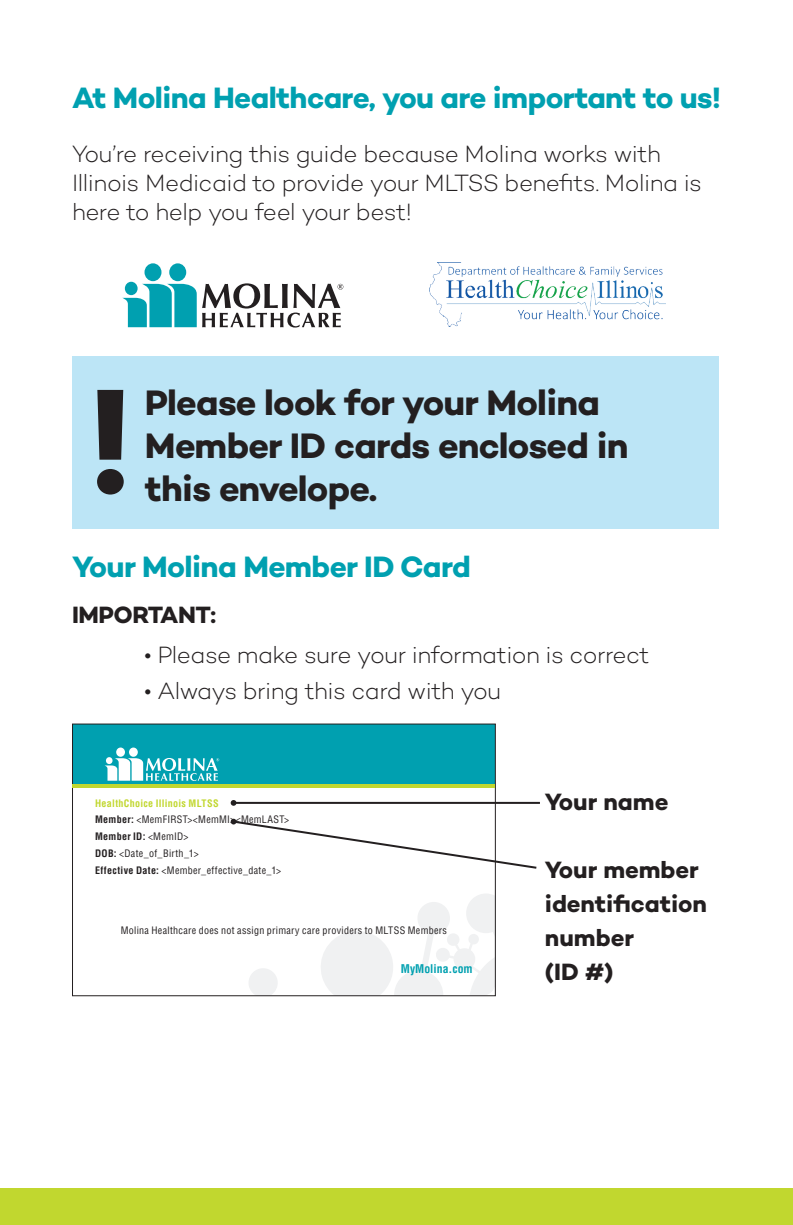
<style>
.page{position:relative;width:793px;height:1225px;background:#fff}
.page>*{position:absolute;margin:0;border:0;box-sizing:border-box;transform-origin:0 0}
.t1{font:700 152.2px "Campton";color:#231f20}
.t2{font:700 36px/43.2px "Campton";letter-spacing:-.02em;color:#231f20}
.t3{font:700 30px "Campton";letter-spacing:-.02em;color:#00a0b0}
.t4{font:300 24px/28.8px "Campton";letter-spacing:-.02em;color:#231f20}
.t5{font:700 24px/34px "Campton";letter-spacing:-.005em;color:#231f20}
.t6{font:700 condensed 11.8px "Helvetica";color:#00a0b0}
.t7{font:condensed 10px/16.8px "Helvetica";letter-spacing:.03em;color:#231f20}
.s1{font-weight:700;color:#c1d72f}
.s2{font-weight:700}
</style>
<div class="page">
<div style="left:72px;top:723px;width:423px;height:61px;background:#00a0b0"></div>
<svg style="left:249px;top:968px;width:29px;height:25px"></svg>
<div style="left:72px;top:356px;width:646px;height:173px;background:#bce5f6"></div>
<div style="left:0;top:1188px;width:792px;height:36px;background:#c1d72f"></div>
<div style="left:169px;top:263px;width:17px;height:18px;background:#00a0b0;border-radius:50%"></div>
<div style="left:144px;top:263px;width:17px;height:18px;background:#00a0b0;border-radius:50%"></div>
<svg style="left:122px;top:283px;width:221px;height:44px"></svg>
<div style="left:125px;top:282px;width:12px;height:13px;background:#00a0b0;border-radius:50%"></div>
<img style="left:429px;top:262px;width:236px;height:64px">
<hr style="left:233px;top:801px;width:306px;height:2px;background:#231f20">
<svg style="left:321px;top:894px;width:172px;height:99px"></svg>
<hr style="left:72px;top:784px;width:423px;height:3px;background:#c1d72f">
<div style="left:129px;top:747px;width:9px;height:9px;background:#fff;border-radius:50%"></div>
<div style="left:116px;top:747px;width:9px;height:9px;background:#fff;border-radius:50%"></div>
<svg style="left:105px;top:757px;width:114px;height:23px"></svg>
<svg style="left:230px;top:800px;width:6px;height:5px"></svg>
<svg style="left:230px;top:818px;width:307px;height:51px"></svg>
<h2 class="t3" style="left:72px;top:79px;width:650px">At Molina Healthcare, you are important to us!</h2>
<p class="t4" style="left:72px;top:139px;width:631px">You’re receiving this guide because Molina works with<br>Illinois Medicaid to provide your MLTSS benefits. Molina is here to help you feel your best!</p>
<p class="t1" style="left:88px;top:344px;width:46px">!</p>
<p class="t2" style="left:145px;top:380px;width:485px">Please look for your Molina<br>Member ID cards enclosed in this envelope.</p>
<h2 class="t3" style="left:72px;top:548px;width:400px">Your Molina Member ID Card</h2>
<p class="t5" style="left:72px;top:597px;width:145px">IMPORTANT:</p>
<p class="t4" style="left:144px;top:639px;width:506px">• Please make sure your information is correct</p>
<p class="t4" style="left:144px;top:675px;width:358px">• Always bring this card with you</p>
<p class="t7" style="left:95px;top:794px;width:195px"><span class="s1">HealthChoice Illinois MLTSS<br></span><span class="s2">Member:</span> &lt;MemFIRST&gt;&lt;MemMI&gt;&lt;MemLAST&gt;<br><span class="s2">Member ID:</span> &lt;MemID&gt;<br><span class="s2">DOB:</span> &lt;Date_of_Birth_1&gt;<br><span class="s2">Effective Date:</span> &lt;Member_effective_date_1&gt;</p>
<p class="t7" style="left:121px;top:921px;width:327px">Molina Healthcare does not assign primary care providers to MLTSS Members</p>
<p class="t6" style="left:400px;top:960px;width:73px">MyMolina.com</p>
<p class="t5" style="left:544px;top:784px;width:125px">Your name</p>
<p class="t5" style="left:544px;top:852px;width:163px">Your member identification number<br>(ID #)</p>
</div>
